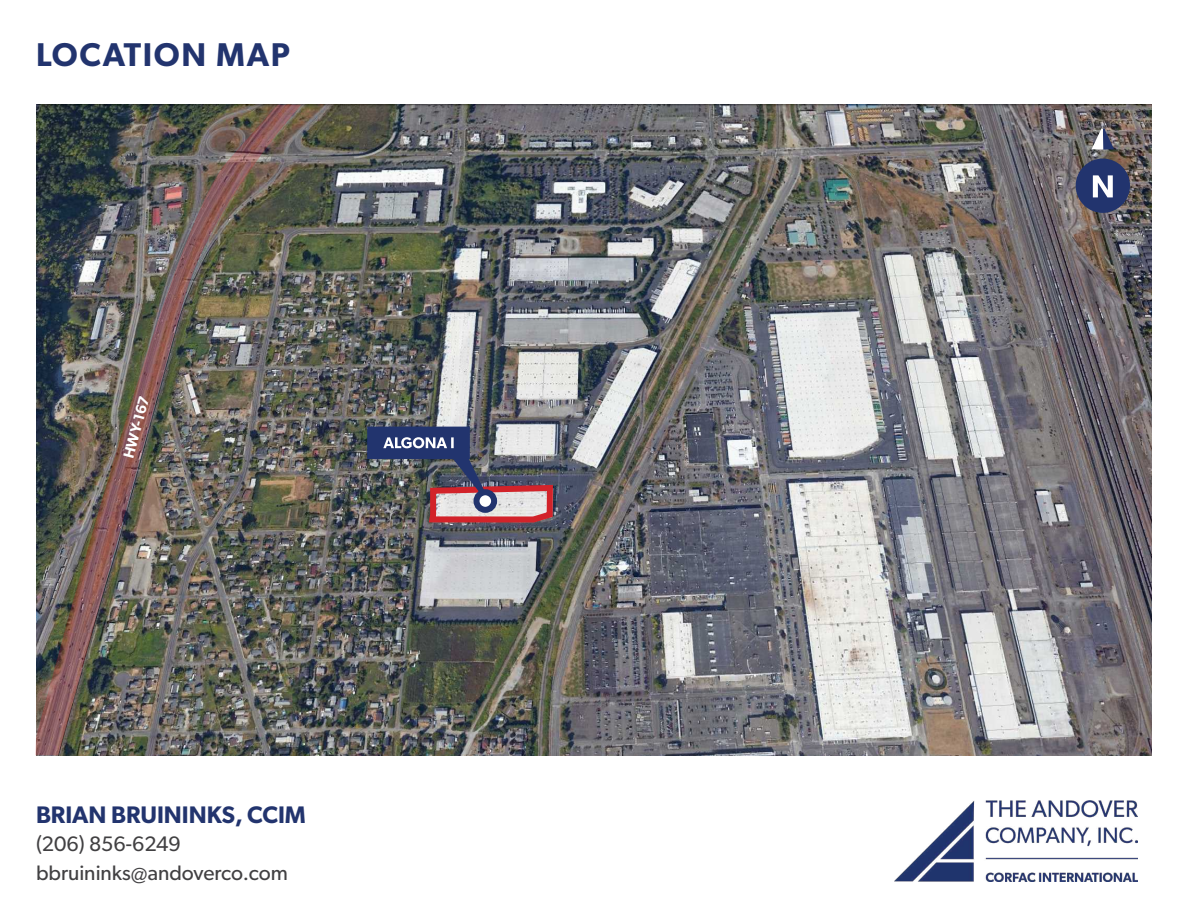
<style>
.page{position:relative;width:1188px;height:918px;background:#fff}
.page>*{position:absolute;margin:0;border:0;box-sizing:border-box;transform-origin:0 0}
.t1{font:600 33px "Gibson";letter-spacing:.05em;color:#22346e}
.t2{font:600 24px "Gibson";color:#22346e}
.t3{font:21px/28.5px "Gibson";color:#414042}
.t4{font:600 15px "Gibson";color:#fff}
</style>
<div class="page">
<img style="left:894px;top:801px;width:244px;height:81px">
<img style="left:301px;top:105px;width:851px;height:650px">
<div style="left:1076px;top:159px;width:53px;height:53px;background:#22346e;border-radius:50%"></div>
<div style="left:1076px;top:159px;width:54px;height:54px;border:2px solid #22346e;border-radius:50%"></div>
<svg style="left:1093px;top:175px;width:20px;height:22px"></svg>
<svg style="left:1090px;top:127px;width:25px;height:23px"></svg>
<div style="left:367px;top:427px;width:103px;height:32px;background:#22346e"></div>
<img style="left:383px;top:437px;width:173px;height:88px">
<img style="left:35px;top:105px;width:266px;height:650px">
<h1 class="t1" style="left:36px;top:35px;width:255px">LOCATION MAP</h1>
<p class="t4" style="left:120px;top:456px;width:65px;rotate:-75deg">HWY-167</p>
<p class="t2" style="left:36px;top:800px;width:271px">BRIAN BRUININKS, CCIM</p>
<p class="t3" style="left:36px;top:829px;width:253px">(206) 856-6249 bbruininks@andoverco.com</p>
</div>
